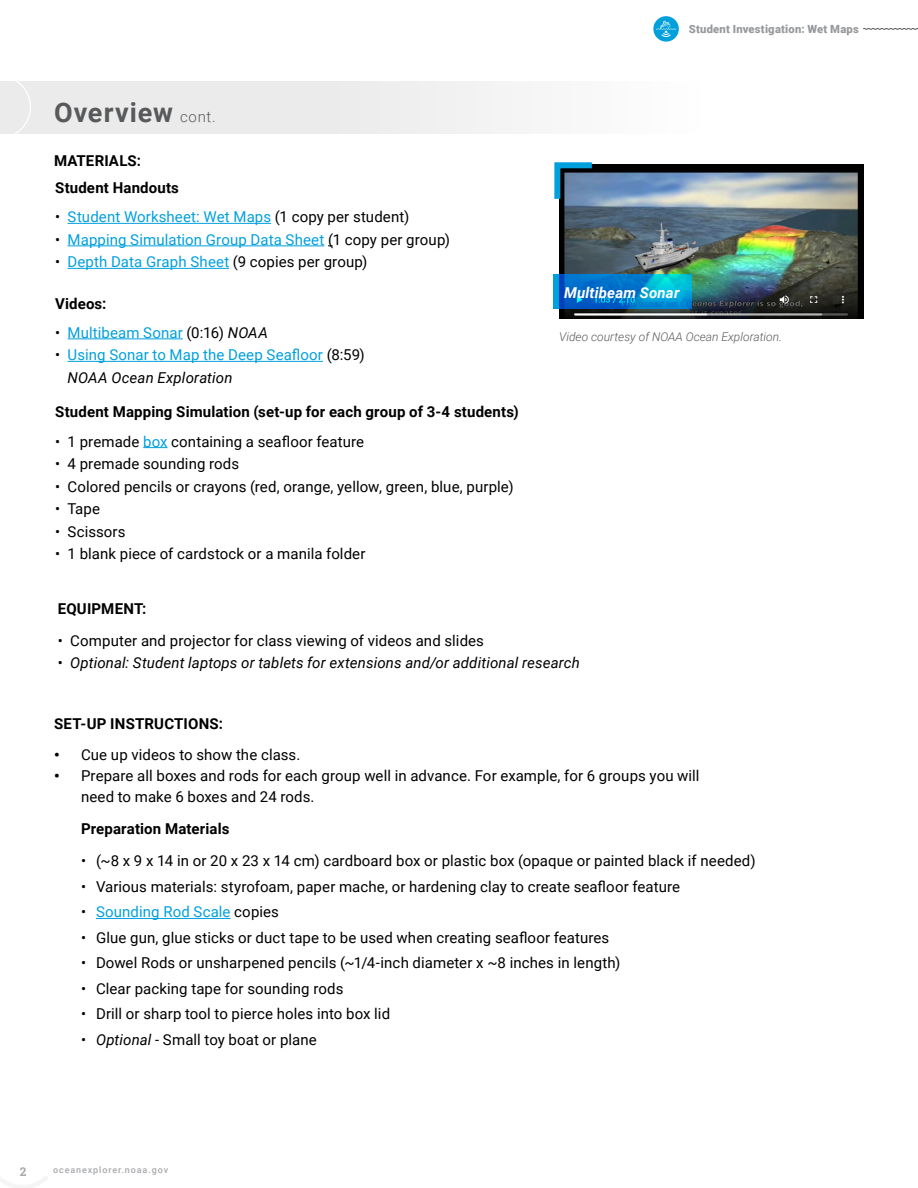
<style>
.page{position:relative;width:918px;height:1188px;background:#fff}
.page>*{position:absolute;margin:0;border:0;box-sizing:border-box;transform-origin:0 0}
.t1{font:700 27px "Roboto";letter-spacing:.035em;color:#58595b}
.Body_copy{font:15px/21px "Roboto";letter-spacing:.005em;color:#000}
.Body_copy-2{font:15px/22.5px "Roboto";letter-spacing:.01em;color:#00a0dd}
.Body_copy-3{font:700 15px "Roboto";letter-spacing:.01em;color:#000}
.Body_copy-4{font:italic 15px "Roboto";letter-spacing:.005em;color:#000}
.t2{font:italic 700 15px "Roboto";letter-spacing:.015em;color:#fff}
.t3{font:italic 300 12px "Roboto";color:#58595b}
.t4{font:700 12px "Roboto Slab";color:#a7a9ac}
.t5{font:900 11.25px "Roboto";letter-spacing:.02em;color:#97999c}
.t6{font:500 9px "Roboto";letter-spacing:.1em;color:#a7a9ac}
.s1{font-weight:300;font-size:15px}
.s2{color:#000}
.s3{font-style:italic;color:#000}
.s4{color:#00a0dd}
.s5{font-style:normal}
.s6{font-weight:900}
.s7{font-style:italic}
</style>
<div class="page">
<hr style="left:68px;top:223px;width:203px;height:1px;background:#00a0dd">
<hr style="left:68px;top:246px;width:256px;height:1px;background:#00a0dd">
<hr style="left:68px;top:268px;width:161px;height:1px;background:#00a0dd">
<hr style="left:68px;top:339px;width:115px;height:1px;background:#00a0dd">
<hr style="left:68px;top:361px;width:255px;height:1px;background:#00a0dd">
<svg style="left:143px;top:447px;width:25px;height:1px"></svg>
<div style="left:0;top:81px;width:702px;height:53px;background:linear-gradient(to right,#e6e6e7,#fafafa)"></div>
<svg style="left:14px;top:81px;width:17px;height:53px"></svg>
<hr style="left:96px;top:918px;width:135px;height:1px;background:#00a0dd">
<img style="left:560px;top:164px;width:303px;height:155px">
<svg style="left:553px;top:274px;width:138px;height:35px"></svg>
<svg style="left:863px;top:28px;width:55px;height:2px"></svg>
<svg style="left:653px;top:16px;width:26px;height:26px"></svg>
<svg style="left:656px;top:21px;width:20px;height:16px"></svg>
<svg style="left:554px;top:162px;width:44px;height:43px"></svg>
<p class="t1" style="left:54px;top:93px;width:163px">Overview <span class="s1">cont.</span></p>
<p class="Body_copy-3" style="left:54px;top:150px;width:89px">MATERIALS:</p>
<p class="Body_copy-3" style="left:55px;top:177px;width:125px">Student Handouts</p>
<p class="Body_copy" style="left:55px;top:206px;width:7px">•</p>
<p class="Body_copy-2" style="left:68px;top:205px;width:343px">Student Worksheet: Wet Maps <span class="s2">(1 copy per student)</span></p>
<p class="Body_copy" style="left:55px;top:228px;width:7px">•</p>
<p class="Body_copy-2" style="left:68px;top:228px;width:384px">Mapping Simulation Group Data Sheet <span class="s2">(1 copy per group)</span></p>
<p class="Body_copy-2" style="left:55px;top:250px;width:314px"><span class="s2">•</span> Depth Data Graph Sheet <span class="s2">(9 copies per group)</span></p>
<p class="Body_copy-3" style="left:55px;top:293px;width:53px">Videos:</p>
<p class="Body_copy-2" style="left:55px;top:321px;width:214px"><span class="s2">•</span> Multibeam Sonar <span class="s2">(0:16)</span> <span class="s3">NOAA</span></p>
<p class="Body_copy-2" style="left:68px;top:343px;width:299px;text-indent:-12px"><span class="s2">•</span> Using Sonar to Map the Deep Seafloor <span class="s2">(8:59)<br></span><span class="s3">NOAA Ocean Exploration</span></p>
<p class="Body_copy-3" style="left:55px;top:401px;width:465px">Student Mapping Simulation (set-up for each group of 3-4 students)</p>
<p class="Body_copy" style="left:55px;top:430px;width:311px">• 1 premade <span class="s4">box</span> containing a seafloor feature</p>
<p class="Body_copy" style="left:55px;top:453px;width:186px">• 4 premade sounding rods</p>
<p class="Body_copy" style="left:55px;top:475px;width:460px">• Colored pencils or crayons (red, orange, yellow, green, blue, purple)</p>
<p class="Body_copy" style="left:55px;top:498px;width:47px">• Tape</p>
<p class="Body_copy" style="left:55px;top:520px;width:72px">• Scissors</p>
<p class="Body_copy" style="left:55px;top:543px;width:312px">• 1 blank piece of cardstock or a manila folder</p>
<p class="t5" style="left:689px;top:22px;width:172px">Student Investigation: Wet Maps</p>
<p class="t2" style="left:564px;top:282px;width:117px">Multibeam Sonar</p>
<p class="t3" style="left:559px;top:328px;width:224px">Video courtesy of NOAA Ocean Exploration.</p>
<p class="Body_copy-3" style="left:58px;top:598px;width:90px">EQUIPMENT:</p>
<p class="Body_copy" style="left:58px;top:629px;width:428px">• Computer and projector for class viewing of videos and slides</p>
<p class="Body_copy-4" style="left:58px;top:652px;width:524px"><span class="s5">•</span> Optional: Student laptops or tablets for extensions and/or additional research</p>
<p class="Body_copy-3" style="left:54px;top:713px;width:171px">SET-UP INSTRUCTIONS:</p>
<p class="Body_copy" style="left:54px;top:744px;width:248px"><span class="s6">•</span> Cue up videos to show the class.</p>
<p class="Body_copy" style="left:81px;top:765px;width:620px;text-indent:-27px"><span class="s6">•</span> Prepare all boxes and rods for each group well in advance. For example, for 6 groups you will need to make 6 boxes and 24 rods.</p>
<p class="Body_copy-3" style="left:81px;top:818px;width:150px">Preparation Materials</p>
<p class="Body_copy" style="left:81px;top:850px;width:676px">• (~8 x 9 x 14 in or 20 x 23 x 14 cm) cardboard box or plastic box (opaque or painted black if needed)</p>
<p class="Body_copy" style="left:81px;top:875px;width:601px">• Various materials: styrofoam, paper mache, or hardening clay to create seafloor feature</p>
<p class="Body_copy-2" style="left:81px;top:900px;width:199px"><span class="s2">•</span> Sounding Rod Scale <span class="s2">copies</span></p>
<p class="Body_copy" style="left:81px;top:926px;width:530px">• Glue gun, glue sticks or duct tape to be used when creating seafloor features</p>
<p class="Body_copy" style="left:81px;top:952px;width:541px">• Dowel Rods or unsharpened pencils (~1/4-inch diameter x ~8 inches in length)</p>
<p class="Body_copy" style="left:81px;top:977px;width:264px">• Clear packing tape for sounding rods</p>
<p class="Body_copy" style="left:81px;top:1003px;width:311px">• Drill or sharp tool to pierce holes into box lid</p>
<p class="Body_copy" style="left:81px;top:1028px;width:237px">• <span class="s7">Optional -</span> Small toy boat or plane</p>
<p class="t4" style="left:20px;top:1163px;width:8px">2</p>
<p class="t6" style="left:53px;top:1164px;width:117px">oceanexplorer.noaa.gov</p>
</div>
